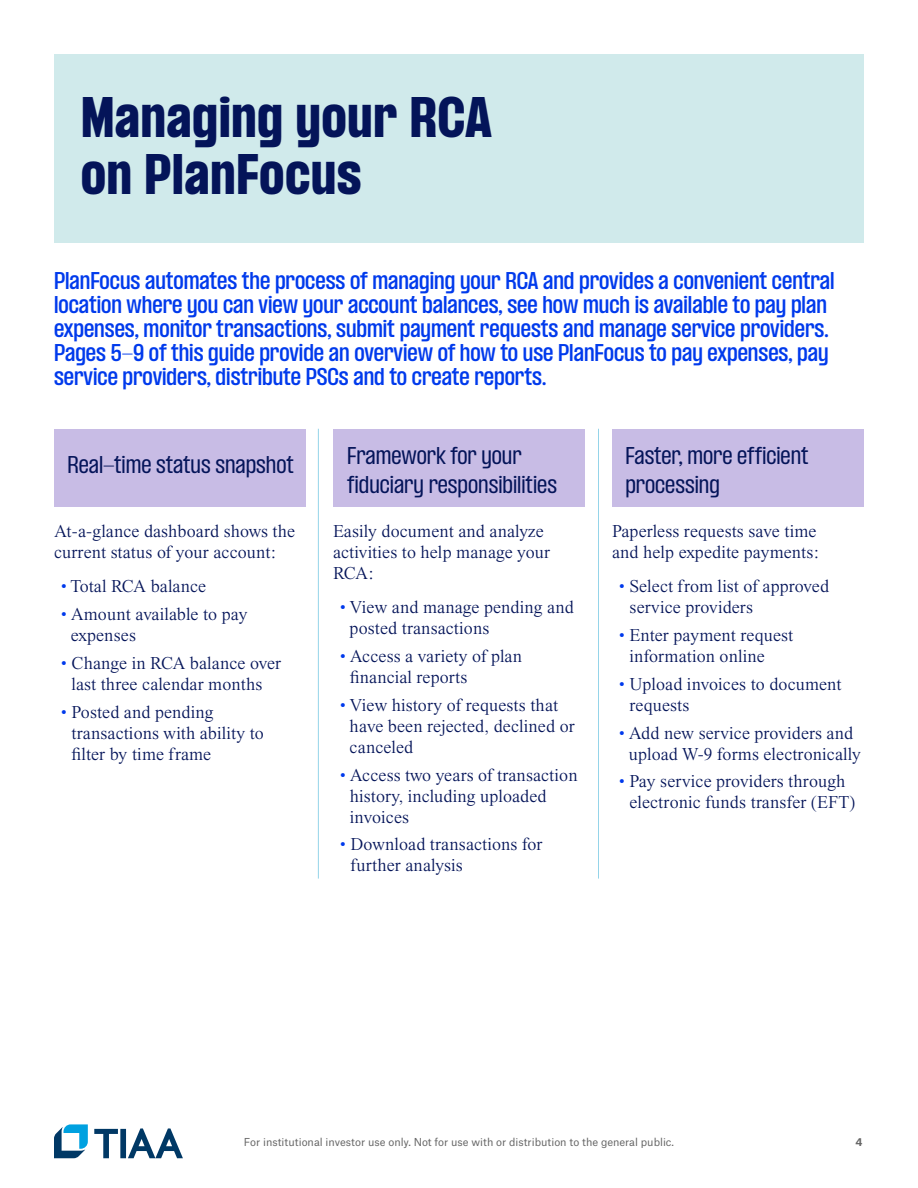
<style>
.page{position:relative;width:918px;height:1188px;background:#fff}
.page>*{position:absolute;margin:0;border:0;box-sizing:border-box;transform-origin:0 0}
.t1{font:900 condensed 49.5px/57px "PP Formula";letter-spacing:.02em;color:#041459}
.H1_-_Electric_Blue_PP_Formula_NB_-_16pt{font:600 condensed 21px/24px "PP Formula";color:#003aec}
.H1_-_Electric_Blue_PP_Formula_NB_-_16pt-2{font:condensed 21px/28.8px "PP Formula";color:#041459}
.Bullet_copy_-_JHA_Times_Now_-_12pt_14pt{font:18px/21px "Times Now Sm Lg";letter-spacing:.005em;color:#041459}
.Body_Copy_-_JHA_Times_Now_-_12pt{font:18px/21px "Times Now Sm Lg";letter-spacing:.005em;color:#041459}
.H1_-_Electric_Blue_PP_Formula_NB_-_16pt-3{font:18px/21px "Times Now Sm Lg";letter-spacing:.005em;color:#041459}
.t2{font:10.5px "Atlas Grotesk";color:#666}
.t3{font:700 10.5px "Atlas Grotesk";color:#666}
.s1{color:#003aec}
</style>
<div class="page">
<div style="left:54px;top:54px;width:810px;height:189px;background:#d0eaeb"></div>
<div style="left:54px;top:429px;width:252px;height:78px;background:#c8bce5"></div>
<div style="left:333px;top:429px;width:252px;height:78px;background:#c8bce5"></div>
<div style="left:612px;top:429px;width:252px;height:78px;background:#c8bce5"></div>
<svg style="left:94px;top:1128px;width:89px;height:30px"></svg>
<svg style="left:54px;top:1124px;width:34px;height:34px"></svg>
<hr style="left:318px;top:429px;width:1px;height:450px;background:#95d4e9">
<hr style="left:598px;top:429px;width:1px;height:450px;background:#95d4e9">
<p class="t1" style="left:81px;top:89px;width:412px">Managing your RCA on PlanFocus</p>
<h1 class="H1_-_Electric_Blue_PP_Formula_NB_-_16pt" style="left:54px;top:268px;width:782px">PlanFocus automates the process of managing your RCA and provides a convenient central location where you can view your account balances, see how much is available to pay plan expenses, monitor transactions, submit payment requests and manage service providers.<br>Pages 5-9 of this guide provide an overview of how to use PlanFocus to pay expenses, pay service providers, distribute PSCs and to create reports.</h1>
<h1 class="H1_-_Electric_Blue_PP_Formula_NB_-_16pt-2" style="left:68px;top:450px;width:228px">Real-time status snapshot</h1>
<h1 class="H1_-_Electric_Blue_PP_Formula_NB_-_16pt-3" style="left:54px;top:519px;width:243px">At-a-glance dashboard shows the current status of your account:</h1>
<p class="Bullet_copy_-_JHA_Times_Now_-_12pt_14pt" style="left:61px;top:575px;width:147px"><span class="s1">•</span> Total RCA balance</p>
<p class="Bullet_copy_-_JHA_Times_Now_-_12pt_14pt" style="left:71px;top:603px;width:178px;text-indent:-10px"><span class="s1">•</span> Amount available to pay expenses</p>
<p class="Bullet_copy_-_JHA_Times_Now_-_12pt_14pt" style="left:61px;top:651px;width:222px;text-align:center"><span class="s1">•</span> Change in RCA balance over last three calendar months</p>
<p class="Bullet_copy_-_JHA_Times_Now_-_12pt_14pt" style="left:72px;top:700px;width:194px;text-indent:-11px"><span class="s1">•</span> Posted and pending transactions with ability to filter by time frame</p>
<h1 class="H1_-_Electric_Blue_PP_Formula_NB_-_16pt-2" style="left:347px;top:441px;width:211px">Framework for your fiduciary responsibilities</h1>
<p class="Body_Copy_-_JHA_Times_Now_-_12pt" style="left:333px;top:519px;width:219px">Easily document and analyze activities to help manage your<br>RCA:</p>
<p class="Bullet_copy_-_JHA_Times_Now_-_12pt_14pt" style="left:350px;top:596px;width:226px;text-indent:-10px"><span class="s1">•</span> View and manage pending and posted transactions</p>
<p class="Bullet_copy_-_JHA_Times_Now_-_12pt_14pt" style="left:350px;top:645px;width:174px;text-indent:-10px"><span class="s1">•</span> Access a variety of plan financial reports</p>
<p class="Bullet_copy_-_JHA_Times_Now_-_12pt_14pt" style="left:350px;top:693px;width:227px;text-indent:-10px"><span class="s1">•</span> View history of requests that have been rejected, declined or canceled</p>
<p class="Bullet_copy_-_JHA_Times_Now_-_12pt_14pt" style="left:350px;top:763px;width:229px;text-indent:-10px"><span class="s1">•</span> Access two years of transaction history, including uploaded invoices</p>
<p class="Bullet_copy_-_JHA_Times_Now_-_12pt_14pt" style="left:351px;top:833px;width:194px;text-indent:-11px"><span class="s1">•</span> Download transactions for further analysis</p>
<h1 class="H1_-_Electric_Blue_PP_Formula_NB_-_16pt-2" style="left:626px;top:441px;width:184px">Faster, more efficient processing</h1>
<p class="Body_Copy_-_JHA_Times_Now_-_12pt" style="left:612px;top:519px;width:208px">Paperless requests save time and help expedite payments:</p>
<p class="Bullet_copy_-_JHA_Times_Now_-_12pt_14pt" style="left:630px;top:575px;width:201px;text-indent:-11px"><span class="s1">•</span> Select from list of approved service providers</p>
<p class="Bullet_copy_-_JHA_Times_Now_-_12pt_14pt" style="left:630px;top:624px;width:165px;text-indent:-11px"><span class="s1">•</span> Enter payment request information online</p>
<p class="Bullet_copy_-_JHA_Times_Now_-_12pt_14pt" style="left:630px;top:672px;width:214px;text-indent:-11px"><span class="s1">•</span> Upload invoices to document requests</p>
<p class="Bullet_copy_-_JHA_Times_Now_-_12pt_14pt" style="left:619px;top:721px;width:244px;text-align:center"><span class="s1">•</span> Add new service providers and upload W-9 forms electronically</p>
<p class="Bullet_copy_-_JHA_Times_Now_-_12pt_14pt" style="left:619px;top:770px;width:238px;text-align:center"><span class="s1">•</span> Pay service providers through electronic funds transfer (EFT)</p>
<p class="t2" style="left:244px;top:1133px;width:432px">For institutional investor use only. Not for use with or distribution to the general public.</p>
<p class="t3" style="left:856px;top:1133px;width:8px">4</p>
</div>
